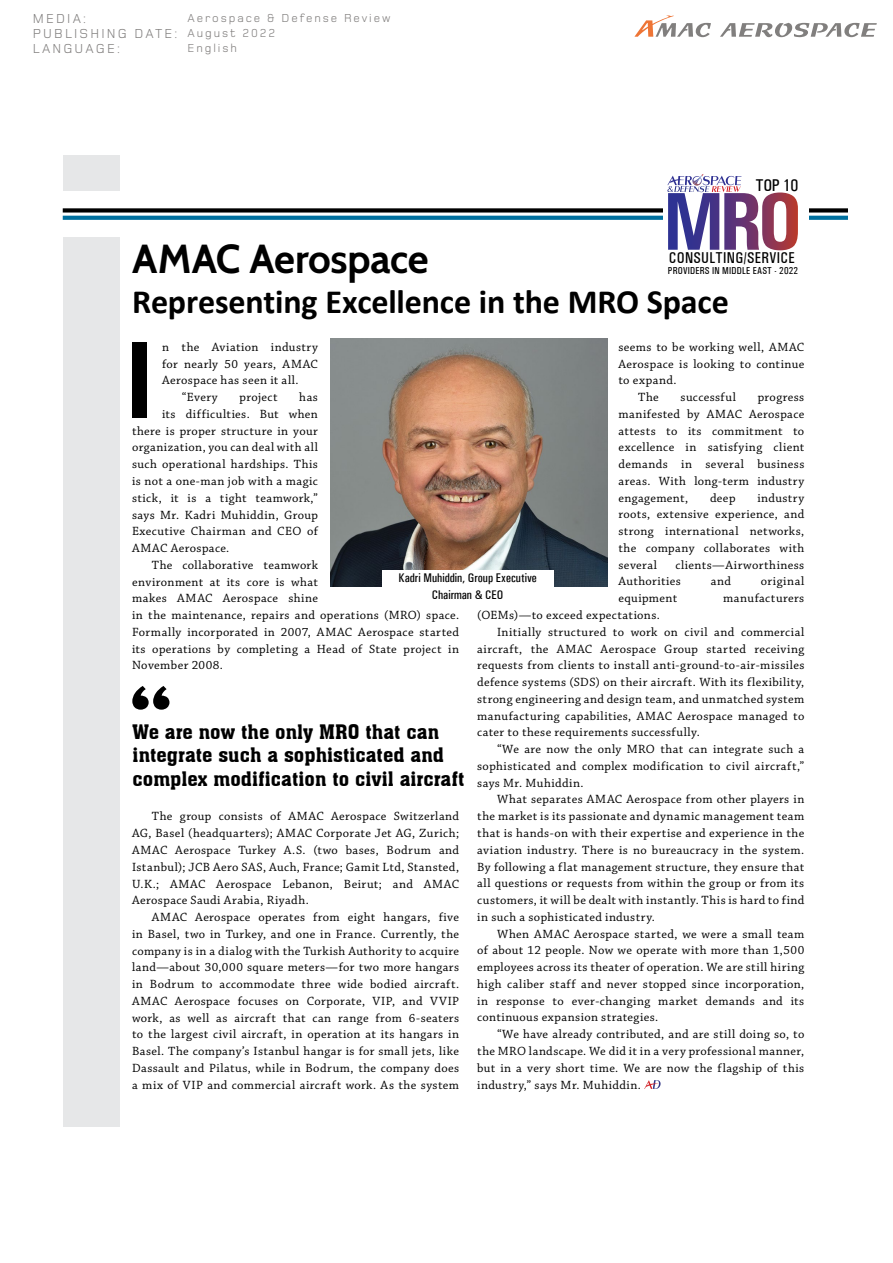
<style>
.page{position:relative;width:893px;height:1263px;background:#fff}
.page>*{position:absolute;margin:0;border:0;box-sizing:border-box;transform-origin:0 0}
.t1{font:700 111.45px "Vegur";color:#000}
.t2{font:700 40.5px "Cabin";letter-spacing:-.01em;color:#000}
.t3{font:700 34.05px "Calibri";letter-spacing:-.005em;color:#000}
.t4{font:19.5px/23.1px "Aachen BT";color:#000}
.t5{font:500 condensed 17.1px "Univers";color:#000}
.t6{font:500 condensed 15.75px "Univers";letter-spacing:.02em;color:#000}
.t7{font:13.5px/15px "Foundry Monoline";letter-spacing:.16em;color:#817f7e}
.t8{font:12.6px/16.8px "Chaparral Pro";letter-spacing:.03em;color:#000;text-align:justify}
.t9{font:500 condensed 12.6px/16.8px "Univers";color:#000;text-align:center}
.t10{font:12px/15px "Foundry Monoline";letter-spacing:.16em;color:#817f7e}
.t11{font:500 condensed 10.05px "Univers";letter-spacing:.02em;color:#000}
</style>
<div class="page">
<svg style="left:634px;top:15px;width:243px;height:22px"></svg>
<div style="left:63px;top:237px;width:56px;height:889px;background:#e6e7e8"></div>
<svg style="left:63px;top:216px;width:785px;height:4px;background:#0975a2"></svg>
<div style="left:63px;top:208px;width:785px;height:5px;background:#000"></div>
<div style="left:63px;top:155px;width:56px;height:35px;background:#e6e7e8"></div>
<div style="left:663px;top:172px;width:146px;height:105px;background:#fff"></div>
<svg style="left:667px;top:174px;width:131px;height:76px"></svg>
<svg style="left:644px;top:1080px;width:17px;height:9px"></svg>
<svg style="left:132px;top:686px;width:37px;height:24px"></svg>
<img style="left:330px;top:339px;width:277px;height:247px">
<div style="left:382px;top:570px;width:171px;height:29px;background:#fff"></div>
<p class="t7" style="left:33px;top:11px;width:146px">MEDIA:<br>PUBLISHING DATE:<br>LANGUAGE:</p>
<p class="t10" style="left:188px;top:11px;width:204px">Aerospace &amp; Defense Review<br>August 2022<br>English</p>
<h3 class="t5" style="left:755px;top:175px;width:44px">TOP 10</h3>
<h2 class="t2" style="left:132px;top:235px;width:298px">AMAC Aerospace</h2>
<h3 class="t3" style="left:132px;top:280px;width:598px">Representing Excellence in the MRO Space</h3>
<p class="t6" style="left:669px;top:248px;width:127px">CONSULTING/SERVICE</p>
<p class="t11" style="left:668px;top:265px;width:132px">PROVIDERS IN MIDDLE EAST - 2022</p>
<p class="t8" style="left:618px;top:339px;width:187px">seems to be working well, AMAC</p>
<p class="t8" style="left:618px;top:356px;width:187px">Aerospace is looking to continue</p>
<p class="t8" style="left:618px;top:372px;width:59px">to expand.</p>
<p class="t8" style="left:638px;top:389px;width:22px">The</p>
<p class="t8" style="left:681px;top:389px;width:57px">successful</p>
<h1 class="t1" style="left:125px;top:334px;width:31px">I</h1>
<p class="t8" style="left:162px;top:339px;width:157px">n the Aviation industry</p>
<p class="t8" style="left:162px;top:356px;width:157px">for nearly 50 years, AMAC</p>
<p class="t8" style="left:162px;top:372px;width:138px">Aerospace has seen it all.</p>
<p class="t8" style="left:182px;top:389px;width:37px">“Every</p>
<p class="t8" style="left:239px;top:389px;width:40px">project</p>
<p class="t8" style="left:299px;top:389px;width:20px">has</p>
<p class="t8" style="left:162px;top:406px;width:157px">its difficulties. But when</p>
<p class="t8" style="left:132px;top:423px;width:187px">there is proper structure in your</p>
<p class="t8" style="left:132px;top:440px;width:187px">organization, you can deal with all</p>
<p class="t8" style="left:132px;top:456px;width:187px">such operational hardships. This</p>
<p class="t8" style="left:132px;top:473px;width:187px">is not a one-man job with a magic</p>
<p class="t8" style="left:132px;top:490px;width:187px">stick, it is a tight teamwork,”</p>
<p class="t8" style="left:132px;top:507px;width:187px">says Mr. Kadri Muhiddin, Group</p>
<p class="t8" style="left:132px;top:523px;width:187px">Executive Chairman and CEO of</p>
<p class="t8" style="left:132px;top:540px;width:99px">AMAC Aerospace.</p>
<p class="t8" style="left:152px;top:557px;width:168px">The collaborative teamwork</p>
<p class="t8" style="left:132px;top:574px;width:187px">environment at its core is what</p>
<p class="t8" style="left:132px;top:590px;width:187px">makes AMAC Aerospace shine</p>
<p class="t8" style="left:132px;top:607px;width:329px">in the maintenance, repairs and operations (MRO) space.</p>
<p class="t8" style="left:132px;top:624px;width:329px">Formally incorporated in 2007, AMAC Aerospace started</p>
<p class="t8" style="left:132px;top:641px;width:329px">its operations by completing a Head of State project in</p>
<p class="t8" style="left:132px;top:658px;width:92px">November 2008.</p>
<p class="t8" style="left:618px;top:389px;width:187px;text-indent:139px">progress manifested by AMAC Aerospace attests to its commitment to excellence in satisfying client demands in several business areas. With long-term industry engagement,</p>
<p class="t8" style="left:618px;top:490px;width:187px;text-indent:139px">industry roots, extensive experience, and strong international networks, the company collaborates with several</p>
<p class="t8" style="left:710px;top:490px;width:27px">deep</p>
<p class="t8" style="left:618px;top:557px;width:187px;text-indent:57px">clients—Airworthiness<br>Authorities</p>
<p class="t9" style="left:398px;top:569px;width:140px">Kadri Muhiddin, Group Executive<br>Chairman &amp; CEO</p>
<p class="t8" style="left:711px;top:574px;width:22px">and</p>
<p class="t8" style="left:761px;top:574px;width:45px">original</p>
<p class="t8" style="left:618px;top:590px;width:60px">equipment</p>
<p class="t8" style="left:723px;top:590px;width:83px">manufacturers</p>
<p class="t8" style="left:477px;top:607px;width:184px">(OEMs)—to exceed expectations.</p>
<p class="t8" style="left:497px;top:624px;width:309px">Initially structured to work on civil and commercial</p>
<p class="t8" style="left:477px;top:641px;width:329px">aircraft, the AMAC Aerospace Group started receiving</p>
<p class="t8" style="left:477px;top:657px;width:329px">requests from clients to install anti-ground-to-air-missiles</p>
<p class="t8" style="left:477px;top:674px;width:329px">defence systems (SDS) on their aircraft. With its flexibility,</p>
<p class="t8" style="left:477px;top:691px;width:329px">strong engineering and design team, and unmatched system</p>
<p class="t8" style="left:477px;top:708px;width:329px">manufacturing capabilities, AMAC Aerospace managed to</p>
<p class="t8" style="left:477px;top:724px;width:224px">cater to these requirements successfully.</p>
<p class="t8" style="left:497px;top:741px;width:309px">“We are now the only MRO that can integrate such a</p>
<p class="t8" style="left:477px;top:758px;width:329px">sophisticated and complex modification to civil aircraft,”</p>
<p class="t8" style="left:477px;top:775px;width:108px">says Mr. Muhiddin.</p>
<p class="t8" style="left:497px;top:792px;width:309px">What separates AMAC Aerospace from other players in</p>
<p class="t8" style="left:477px;top:808px;width:329px">the market is its passionate and dynamic management team</p>
<p class="t8" style="left:477px;top:825px;width:329px">that is hands-on with their expertise and experience in the</p>
<p class="t8" style="left:477px;top:842px;width:329px">aviation industry. There is no bureaucracy in the system.</p>
<p class="t8" style="left:477px;top:859px;width:329px">By following a flat management structure, they ensure that</p>
<p class="t8" style="left:477px;top:875px;width:329px">all questions or requests from within the group or from its</p>
<p class="t8" style="left:477px;top:892px;width:329px">customers, it will be dealt with instantly. This is hard to find</p>
<p class="t8" style="left:477px;top:909px;width:179px">in such a sophisticated industry.</p>
<p class="t8" style="left:497px;top:926px;width:309px">When AMAC Aerospace started, we were a small team</p>
<p class="t8" style="left:477px;top:942px;width:329px">of about 12 people. Now we operate with more than 1,500</p>
<p class="t8" style="left:477px;top:959px;width:329px">employees across its theater of operation. We are still hiring</p>
<p class="t8" style="left:477px;top:976px;width:329px">high caliber staff and never stopped since incorporation,</p>
<p class="t8" style="left:477px;top:993px;width:329px">in response to ever-changing market demands and its</p>
<p class="t8" style="left:477px;top:1009px;width:183px">continuous expansion strategies.</p>
<p class="t8" style="left:497px;top:1026px;width:309px">“We have already contributed, and are still doing so, to</p>
<p class="t8" style="left:477px;top:1043px;width:329px">the MRO landscape. We did it in a very professional manner,</p>
<p class="t8" style="left:477px;top:1060px;width:329px">but in a very short time. We are now the flagship of this</p>
<p class="t8" style="left:477px;top:1077px;width:165px">industry,” says Mr. Muhiddin.</p>
<h3 class="t4" style="left:133px;top:720px;width:333px">We are now the only MRO that can integrate such a sophisticated and complex modification to civil aircraft</h3>
<p class="t8" style="left:132px;top:808px;width:329px;text-indent:20px">The group consists of AMAC Aerospace Switzerland AG, Basel (headquarters); AMAC Corporate Jet AG, Zurich; AMAC Aerospace Turkey A.S. (two bases, Bodrum and Istanbul); JCB Aero SAS, Auch, France; Gamit Ltd, Stansted, U.K.; AMAC Aerospace Lebanon, Beirut; and AMAC Aerospace Saudi Arabia, Riyadh.</p>
<p class="t8" style="left:132px;top:909px;width:329px;text-indent:20px">AMAC Aerospace operates from eight hangars, five in Basel, two in Turkey, and one in France. Currently, the company is in a dialog with the Turkish Authority to acquire land—about 30,000 square meters—for two more hangars in Bodrum to accommodate three wide bodied aircraft.<br>AMAC Aerospace focuses on Corporate, VIP, and VVIP work, as well as aircraft that can range from 6-seaters to the largest civil aircraft, in operation at its hangars in Basel. The company’s Istanbul hangar is for small jets, like Dassault and Pilatus, while in Bodrum, the company does a mix of VIP and commercial aircraft work. As the system</p>
</div>
